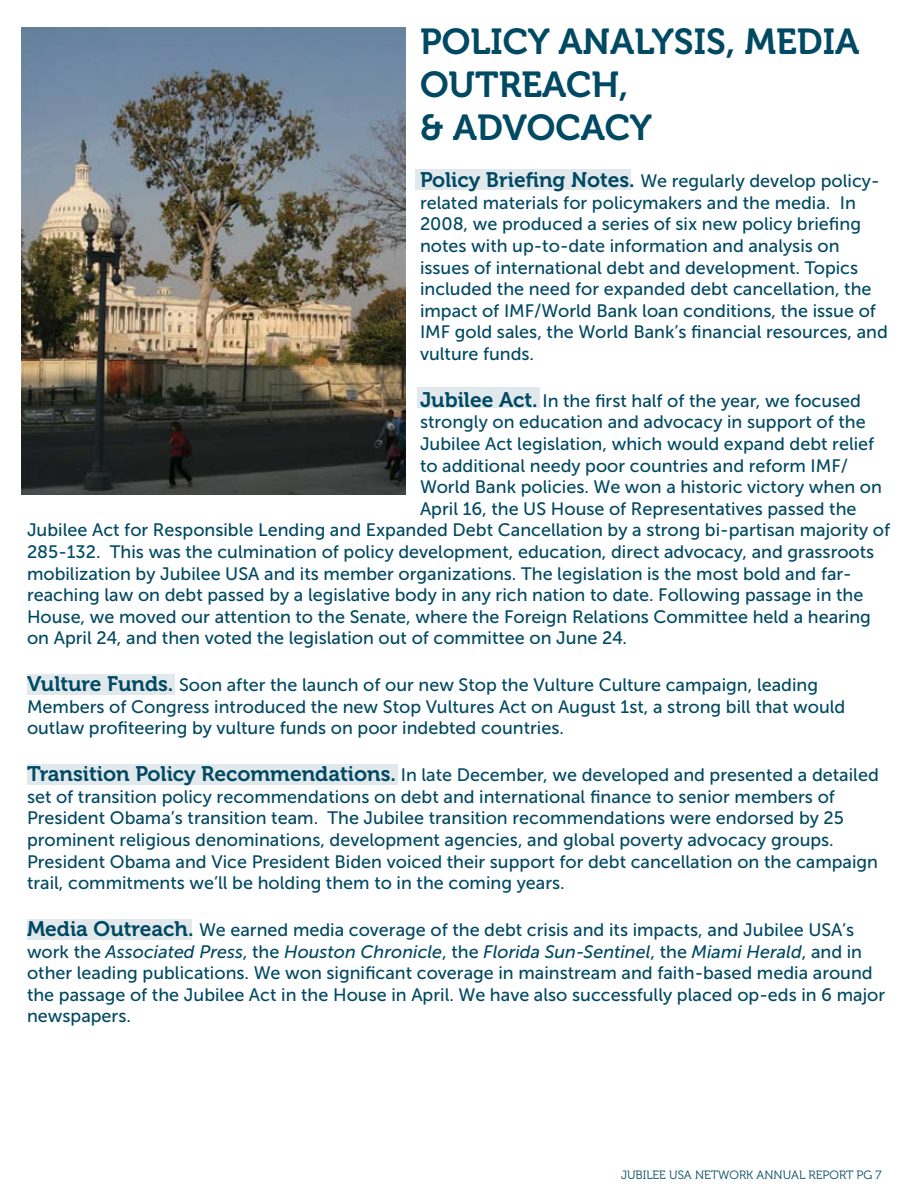
<style>
.page{position:relative;width:918px;height:1188px;background:#fff}
.page>*{position:absolute;margin:0;border:0;box-sizing:border-box;transform-origin:0 0}
.t1{font:36px/43.2px "Museo 700";color:#004963}
.t2{font:18px/21.6px "Museo Sans 500";color:#004963}
.t3{font:12px "Museo 300";color:#004963}
.s1{font-family:"Museo 700";font-size:21px}
.s2{font-style:italic}
</style>
<div class="page">
<div style="left:416px;top:170px;width:216px;height:20px;background:#e1e9ec"></div>
<div style="left:417px;top:387px;width:123px;height:21px;background:#e1e9ec"></div>
<img style="left:21px;top:27px;width:384px;height:467px">
<div style="left:27px;top:674px;width:148px;height:21px;background:#e1e9ec"></div>
<div style="left:27px;top:764px;width:371px;height:21px;background:#e1e9ec"></div>
<div style="left:27px;top:919px;width:165px;height:21px;background:#e1e9ec"></div>
<h1 class="t1" style="left:420px;top:20px;width:441px">POLICY ANALYSIS, MEDIA<br>OUTREACH,<br>&amp; ADVOCACY</h1>
<p class="t2" style="left:420px;top:170px;width:469px"><span class="s1">Policy Briefing Notes.</span> We regularly develop policy&shy;related materials for policymakers and the media. In 2008, we produced a series of six new policy briefing notes with up-to-date information and analysis on issues of international debt and development. Topics included the need for expanded debt cancellation, the impact of IMF/World Bank loan conditions, the issue of IMF gold sales, the World Bank’s financial resources, and vulture funds.</p>
<p class="t2" style="left:420px;top:390px;width:443px"><span class="s1">Jubilee Act.</span> In the first half of the year, we focused</p>
<p class="t2" style="left:420px;top:411px;width:447px">strongly on education and advocacy in support of the</p>
<p class="t2" style="left:420px;top:433px;width:456px">Jubilee Act legislation, which would expand debt relief</p>
<p class="t2" style="left:420px;top:455px;width:430px">to additional needy poor countries and reform IMF/</p>
<p class="t2" style="left:420px;top:476px;width:464px">World Bank policies. We won a historic victory when on</p>
<p class="t2" style="left:420px;top:498px;width:438px">April 16, the US House of Representatives passed the</p>
<p class="t2" style="left:27px;top:519px;width:865px">Jubilee Act for Responsible Lending and Expanded Debt Cancellation by a strong bi-partisan majority of</p>
<p class="t2" style="left:27px;top:541px;width:849px">285-132. This was the culmination of policy development, education, direct advocacy, and grassroots</p>
<p class="t2" style="left:27px;top:563px;width:826px">mobilization by Jubilee USA and its member organizations. The legislation is the most bold and far-</p>
<p class="t2" style="left:27px;top:584px;width:838px">reaching law on debt passed by a legislative body in any rich nation to date. Following passage in the</p>
<p class="t2" style="left:27px;top:606px;width:845px">House, we moved our attention to the Senate, where the Foreign Relations Committee held a hearing</p>
<p class="t2" style="left:27px;top:627px;width:602px">on April 24, and then voted the legislation out of committee on June 24.</p>
<p class="t2" style="left:27px;top:674px;width:820px"><span class="s1">Vulture Funds.</span> Soon after the launch of our new Stop the Vulture Culture campaign, leading<br>Members of Congress introduced the new Stop Vultures Act on August 1st, a strong bill that would outlaw profiteering by vulture funds on poor indebted countries.</p>
<p class="t2" style="left:27px;top:764px;width:853px"><span class="s1">Transition Policy Recommendations.</span> In late December, we developed and presented a detailed set of transition policy recommendations on debt and international finance to senior members of President Obama’s transition team. The Jubilee transition recommendations were endorsed by 25 prominent religious denominations, development agencies, and global poverty advocacy groups.<br>President Obama and Vice President Biden voiced their support for debt cancellation on the campaign trail, commitments we’ll be holding them to in the coming years.</p>
<p class="t2" style="left:27px;top:919px;width:860px"><span class="s1">Media Outreach.</span> We earned media coverage of the debt crisis and its impacts, and Jubilee USA’s work the <span class="s2">Associated Press</span>, the <span class="s2">Houston Chronicle</span>, the <span class="s2">Florida Sun-Sentinel</span>, the <span class="s2">Miami Herald</span>, and in other leading publications. We won significant coverage in mainstream and faith-based media around the passage of the Jubilee Act in the House in April. We have also successfully placed op-eds in 6 major newspapers.</p>
<p class="t3" style="left:621px;top:1169px;width:253px">JUBILEE USA NETWORK ANNUAL REPORT PG</p>
</div>
